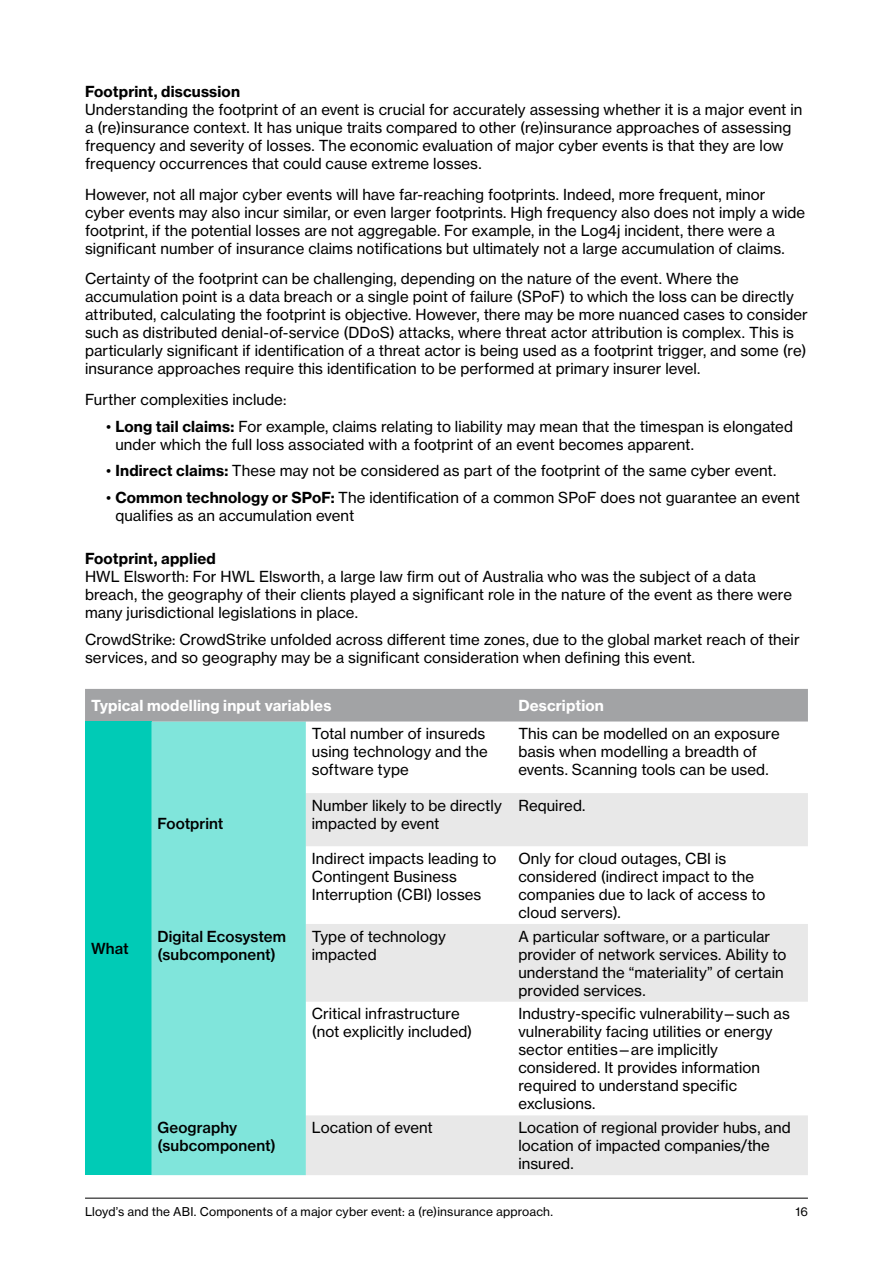
<style>
.page{position:relative;width:893px;height:1263px;background:#fff}
.page>*{position:absolute;margin:0;border:0;box-sizing:border-box;transform-origin:0 0}
.t1{font:15px/18px "N Haas Grotesk TX Pro 55 Rg";letter-spacing:.005em;color:#000}
.t2{font:15px/18px "N Haas Grotesk TX Pro 65 Md";letter-spacing:.01em;color:#000}
.t3{font:15px "N Haas Grotesk TX Pro 75 Bd";letter-spacing:.01em;color:#fff}
.t4{font:15px "N Haas Grotesk TX Pro 75 Bd";letter-spacing:.01em;color:#000}
.t5{font:12px "N Haas Grotesk TX Pro 55 Rg";letter-spacing:.015em;color:#000}
.s1{font-family:"N Haas Grotesk TX Pro 75 Bd"}
</style>
<div class="page">
<div style="left:85px;top:689px;width:723px;height:33px;background:#a2a3a5"></div>
<div style="left:85px;top:722px;width:66px;height:453px;background:#00cbb6"></div>
<div style="left:151px;top:722px;width:155px;height:453px;background:#80e5db"></div>
<svg style="left:306px;top:793px;width:502px;height:382px"></svg>
<hr style="left:85px;top:1198px;width:723px;height:1px;background:#000">
<p class="t4" style="left:85px;top:82px;width:157px">Footprint, discussion</p>
<p class="t1" style="left:85px;top:100px;width:719px">Understanding the footprint of an event is crucial for accurately assessing whether it is a major event in a (re)insurance context. It has unique traits compared to other (re)insurance approaches of assessing frequency and severity of losses. The economic evaluation of major cyber events is that they are low frequency occurrences that could cause extreme losses.</p>
<p class="t1" style="left:85px;top:185px;width:722px">However, not all major cyber events will have far-reaching footprints. Indeed, more frequent, minor cyber events may also incur similar, or even larger footprints. High frequency also does not imply a wide footprint, if the potential losses are not aggregable. For example, in the Log4j incident, there were a significant number of insurance claims notifications but ultimately not a large accumulation of claims.</p>
<p class="t1" style="left:85px;top:270px;width:724px">Certainty of the footprint can be challenging, depending on the nature of the event. Where the accumulation point is a data breach or a single point of failure (SPoF) to which the loss can be directly attributed, calculating the footprint is objective. However, there may be more nuanced cases to consider such as distributed denial-of-service (DDoS) attacks, where threat actor attribution is complex. This is particularly significant if identification of a threat actor is being used as a footprint trigger, and some (re) insurance approaches require this identification to be performed at primary insurer level.</p>
<p class="t1" style="left:85px;top:391px;width:203px">Further complexities include:</p>
<p class="t1" style="left:115px;top:417px;width:679px;text-indent:-9px">• <span class="s1">Long tail claims:</span> For example, claims relating to liability may mean that the timespan is elongated under which the full loss associated with a footprint of an event becomes apparent.</p>
<p class="t1" style="left:106px;top:462px;width:671px">• <span class="s1">Indirect claims:</span> These may not be considered as part of the footprint of the same cyber event.</p>
<p class="t1" style="left:115px;top:488px;width:686px;text-indent:-9px">• <span class="s1">Common technology or SPoF:</span> The identification of a common SPoF does not guarantee an event qualifies as an accumulation event</p>
<p class="t4" style="left:85px;top:549px;width:132px">Footprint, applied</p>
<p class="t1" style="left:85px;top:568px;width:708px">HWL Elsworth: For HWL Elsworth, a large law firm out of Australia who was the subject of a data breach, the geography of their clients played a significant role in the nature of the event as there were many jurisdictional legislations in place.</p>
<p class="t1" style="left:85px;top:630px;width:716px">CrowdStrike: CrowdStrike unfolded across different time zones, due to the global market reach of their services, and so geography may be a significant consideration when defining this event.</p>
<p class="t3" style="left:91px;top:696px;width:242px">Typical modelling input variables</p>
<p class="t3" style="left:518px;top:696px;width:87px">Description</p>
<p class="t2" style="left:157px;top:814px;width:68px">Footprint</p>
<p class="t1" style="left:312px;top:725px;width:177px">Total number of insureds using technology and the software type</p>
<p class="t1" style="left:518px;top:725px;width:263px">This can be modelled on an exposure basis when modelling a breadth of events. Scanning tools can be used.</p>
<p class="t1" style="left:312px;top:796px;width:191px">Number likely to be directly impacted by event</p>
<p class="t1" style="left:518px;top:796px;width:69px">Required.</p>
<p class="t1" style="left:312px;top:849px;width:186px">Indirect impacts leading to<br>Contingent Business<br>Interruption (CBI) losses</p>
<p class="t1" style="left:518px;top:849px;width:249px">Only for cloud outages, CBI is considered (indirect impact to the companies due to lack of access to cloud servers).</p>
<p class="t2" style="left:157px;top:927px;width:130px">Digital Ecosystem (subcomponent)</p>
<p class="t1" style="left:312px;top:927px;width:135px">Type of technology impacted</p>
<p class="t1" style="left:518px;top:927px;width:269px">A particular software, or a particular provider of network services. Ability to understand the “materiality” of certain provided services.</p>
<p class="t1" style="left:312px;top:1005px;width:162px">Critical infrastructure (not explicitly included)</p>
<p class="t1" style="left:518px;top:1005px;width:273px">Industry-specific vulnerability—such as vulnerability facing utilities or energy sector entities—are implicitly considered. It provides information required to understand specific exclusions.</p>
<p class="t2" style="left:157px;top:1119px;width:120px">Geography (subcomponent)</p>
<p class="t1" style="left:312px;top:1119px;width:122px">Location of event</p>
<p class="t1" style="left:518px;top:1119px;width:274px">Location of regional provider hubs, and location of impacted companies/the insured.</p>
<p class="t5" style="left:85px;top:1204px;width:469px">Lloyd’s and the ABI. Components of a major cyber event: a (re)insurance approach.</p>
<p class="t5" style="left:795px;top:1204px;width:14px">16</p>
<p class="t2" style="left:91px;top:940px;width:39px">What</p>
</div>
